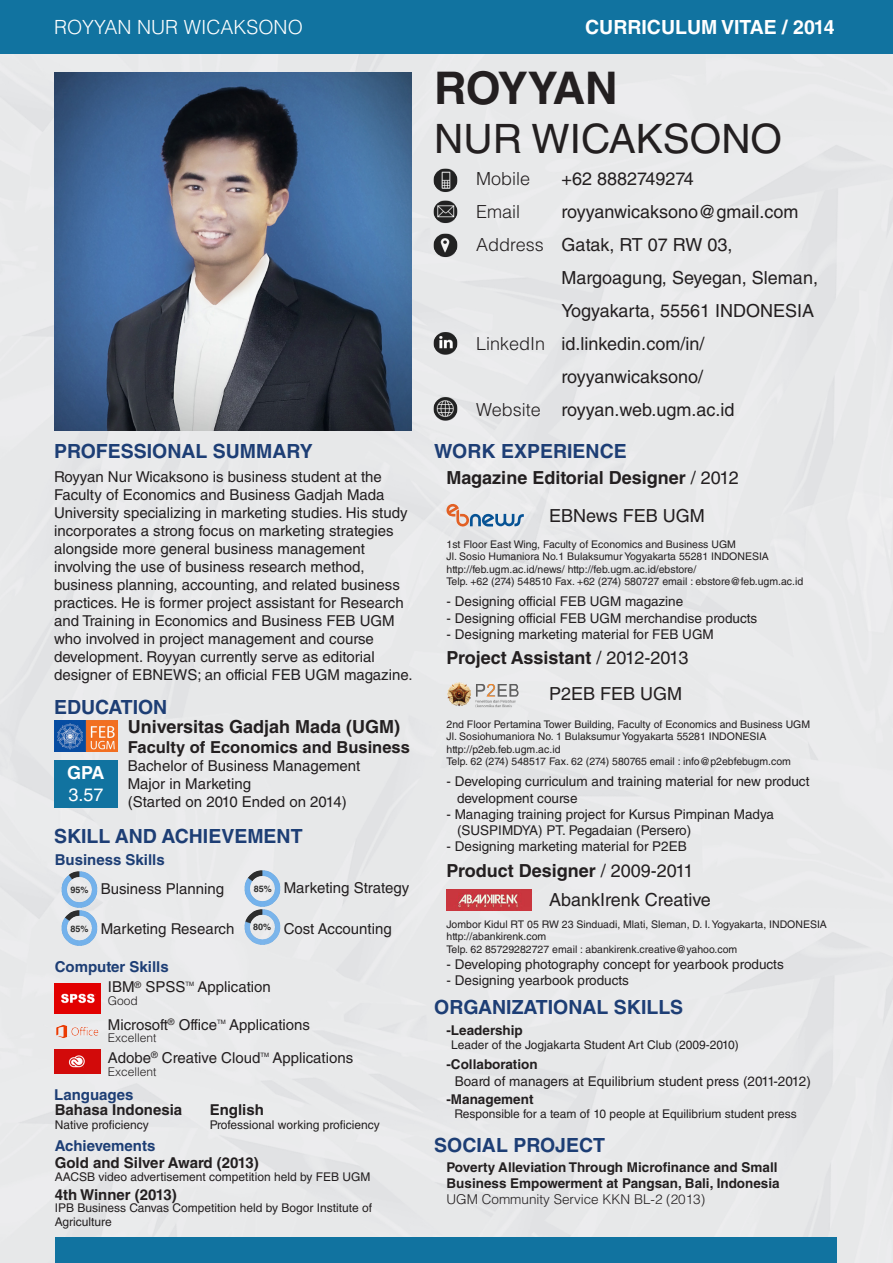
<style>
.page{position:relative;width:893px;height:1263px;background:#fff}
.page>*{position:absolute;margin:0;border:0;box-sizing:border-box;transform-origin:0 0}
.t1{font:700 45px "Helvetica LT Std";letter-spacing:-.02em;color:#231f20}
.t2{font:40.5px "Helvetica LT Std";color:#231f20}
.t3{font:700 19.5px "Helvetica LT Std";color:#1d3e75}
.t4{font:700 19.5px "Helvetica LT Std";color:#fff}
.t5{font:300 19.5px "Helvetica LT Std";color:#fff}
.t6{font:18px/33px "Helvetica LT Std";color:#231f20}
.t7{font:700 18px "Helvetica LT Std";color:#231f20}
.t8{font:300 18px "Helvetica LT Std";color:#231f20}
.t9{font:18px "Helvetica LT Std";color:#fff}
.t10{font:700 18px "Helvetica LT Std";color:#fff}
.t11{font:700 16.5px "Helvetica LT Std";color:#231f20}
.t12{font:15px/18px "Helvetica LT Std";color:#231f20}
.t13{font:700 15px "Helvetica LT Std";color:#231f20}
.t14{font:700 15px "Helvetica LT Std";color:#1d3e75}
.t15{font:13.5px/16.2px "Helvetica LT Std";color:#231f20}
.t16{font:700 13.5px/16.2px "Helvetica LT Std";color:#231f20}
.t17{font:300 13.5px "Helvetica LT Std";color:#231f20}
.t18{font:12px/14.4px "Helvetica LT Std";color:#231f20}
.t19{font:300 12px "Helvetica LT Std";color:#231f20}
.t20{font:10.5px/12.6px "Helvetica LT Std";color:#231f20}
.t21{font:700 9px "Helvetica LT Std";color:#2e2e2e}
.t22{font:6px "Helvetica LT Std";color:#231f20}
.s1{font-weight:400}
</style>
<div class="page">
<div style="left:0;top:53px;width:893px;height:1210px;background:#e8e9ea"></div>
<div style="left:0;top:0;width:893px;height:53px;background:#1173a0"></div>
<img style="left:54px;top:72px;width:358px;height:359px">
<div style="left:54px;top:761px;width:64px;height:47px;background:#1173a0"></div>
<img style="left:433px;top:168px;width:25px;height:24px">
<img style="left:433px;top:199px;width:25px;height:25px">
<img style="left:433px;top:233px;width:25px;height:24px">
<img style="left:433px;top:331px;width:25px;height:25px">
<img style="left:433px;top:397px;width:25px;height:25px">
<img style="left:59px;top:869px;width:42px;height:78px">
<img style="left:242px;top:868px;width:42px;height:78px">
<img style="left:55px;top:983px;width:46px;height:30px">
<img style="left:55px;top:1049px;width:46px;height:24px">
<img style="left:55px;top:1019px;width:46px;height:26px">
<img style="left:446px;top:890px;width:85px;height:20px">
<img style="left:446px;top:675px;width:73px;height:41px">
<svg style="left:446px;top:503px;width:78px;height:24px;background:#c1c2c9"></svg>
<div style="left:56px;top:1237px;width:781px;height:26px;background:#1173a0"></div>
<img style="left:55px;top:720px;width:63px;height:31px">
<p class="t5" style="left:54px;top:15px;width:250px">ROYYAN NUR WICAKSONO</p>
<p class="t4" style="left:585px;top:15px;width:251px">CURRICULUM VITAE / 2014</p>
<p class="t1" style="left:434px;top:61px;width:185px">ROYYAN</p>
<p class="t2" style="left:434px;top:115px;width:349px">NUR WICAKSONO</p>
<p class="t3" style="left:54px;top:439px;width:260px">PROFESSIONAL SUMMARY</p>
<p class="t12" style="left:54px;top:467px;width:360px">Royyan Nur Wicaksono is business student at the Faculty of Economics and Business Gadjah Mada University specializing in marketing studies. His study incorporates a strong focus on marketing strategies alongside more general business management involving the use of business research method, business planning, accounting, and related business practices. He is former project assistant for Research and Training in Economics and Business FEB UGM who involved in project management and course development. Royyan currently serve as editorial designer of EBNEWS; an official FEB UGM magazine.</p>
<p class="t3" style="left:54px;top:695px;width:115px">EDUCATION</p>
<p class="t10" style="left:67px;top:762px;width:39px">GPA</p>
<p class="t9" style="left:68px;top:784px;width:37px">3.57</p>
<p class="t7" style="left:128px;top:716px;width:274px">Universitas Gadjah Mada (UGM)</p>
<p class="t11" style="left:128px;top:737px;width:284px">Faculty of Economics and Business</p>
<p class="t12" style="left:128px;top:756px;width:234px">Bachelor of Business Management</p>
<p class="t12" style="left:128px;top:774px;width:125px">Major in Marketing</p>
<p class="t12" style="left:128px;top:792px;width:221px">(Started on 2010 Ended on 2014)</p>
<p class="t3" style="left:54px;top:824px;width:250px">SKILL AND ACHIEVEMENT</p>
<p class="t14" style="left:55px;top:850px;width:112px">Business Skills</p>
<p class="t12" style="left:101px;top:880px;width:125px">Business Planning</p>
<p class="t12" style="left:101px;top:920px;width:135px">Marketing Research</p>
<p class="t21" style="left:71px;top:884px;width:20px">95%</p>
<p class="t21" style="left:254px;top:883px;width:20px">85%</p>
<p class="t21" style="left:71px;top:923px;width:20px">85%</p>
<p class="t21" style="left:253px;top:921px;width:20px">80%</p>
<p class="t14" style="left:55px;top:957px;width:115px">Computer Skills</p>
<p class="t12" style="left:284px;top:879px;width:127px">Marketing Strategy</p>
<p class="t12" style="left:284px;top:919px;width:109px">Cost Accounting</p>
<p class="t12" style="left:108px;top:978px;width:79px">IBM<sup>®</sup> SPSS</p>
<p class="t22" style="left:185px;top:981px;width:10px">TM</p>
<p class="t12" style="left:198px;top:978px;width:75px">Application</p>
<p class="t19" style="left:108px;top:993px;width:32px">Good</p>
<p class="t12" style="left:108px;top:1015px;width:111px">Microsoft<sup>®</sup> Office</p>
<p class="t22" style="left:217px;top:1018px;width:10px">TM</p>
<p class="t12" style="left:229px;top:1015px;width:82px">Applications</p>
<p class="t19" style="left:108px;top:1030px;width:50px">Excellent</p>
<p class="t12" style="left:108px;top:1048px;width:154px">Adobe<sup>®</sup> Creative Cloud</p>
<p class="t22" style="left:260px;top:1051px;width:10px">TM</p>
<p class="t12" style="left:272px;top:1048px;width:82px">Applications</p>
<p class="t19" style="left:108px;top:1064px;width:50px">Excellent</p>
<p class="t14" style="left:54px;top:1085px;width:81px">Languages</p>
<p class="t13" style="left:55px;top:1100px;width:129px">Bahasa Indonesia</p>
<p class="t13" style="left:210px;top:1100px;width:56px">English</p>
<p class="t18" style="left:55px;top:1118px;width:96px">Native proficiency</p>
<p class="t18" style="left:210px;top:1118px;width:171px">Professional working proficiency</p>
<p class="t14" style="left:55px;top:1136px;width:102px">Achievements</p>
<p class="t13" style="left:55px;top:1154px;width:206px">Gold and Silver Award (2013)</p>
<p class="t18" style="left:55px;top:1170px;width:317px">AACSB video advertisement competition held by FEB UGM</p>
<p class="t13" style="left:55px;top:1186px;width:124px">4th Winner (2013)</p>
<p class="t18" style="left:55px;top:1200px;width:319px">IPB Business Canvas Competition held by Bogor Institute of<br>Agriculture</p>
<p class="t8" style="left:476px;top:168px;width:55px">Mobile</p>
<p class="t8" style="left:476px;top:201px;width:45px">Email</p>
<p class="t8" style="left:476px;top:234px;width:69px">Address</p>
<p class="t8" style="left:476px;top:333px;width:71px">LinkedIn</p>
<p class="t8" style="left:476px;top:399px;width:66px">Website</p>
<p class="t6" style="left:562px;top:162px;width:134px">+62 8882749274</p>
<p class="t6" style="left:562px;top:195px;width:238px">royyanwicaksono@gmail.com</p>
<p class="t6" style="left:562px;top:228px;width:258px">Gatak, RT 07 RW 03,<br>Margoagung, Seyegan, Sleman,<br>Yogyakarta, 55561 INDONESIA</p>
<p class="t6" style="left:562px;top:327px;width:144px">id.linkedin.com/in/ royyanwicaksono/</p>
<p class="t6" style="left:562px;top:393px;width:174px">royyan.web.ugm.ac.id</p>
<p class="t3" style="left:434px;top:439px;width:194px">WORK EXPERIENCE</p>
<p class="t7" style="left:446px;top:466px;width:294px">Magazine Editorial Designer <span class="s1">/ 2012</span></p>
<p class="t6" style="left:549px;top:499px;width:157px">EBNews FEB UGM</p>
<p class="t20" style="left:446px;top:537px;width:291px">1st Floor East Wing, Faculty of Economics and Business UGM</p>
<p class="t20" style="left:446px;top:550px;width:324px">Jl. Sosio Humaniora No.1 Bulaksumur Yogyakarta 55281 INDONESIA</p>
<p class="t20" style="left:446px;top:563px;width:251px">http://feb.ugm.ac.id/news/ http://feb.ugm.ac.id/ebstore/</p>
<p class="t20" style="left:446px;top:575px;width:358px">Telp. +62 (274) 548510 Fax. +62 (274) 580727 email : ebstore@feb.ugm.ac.id</p>
<p class="t15" style="left:446px;top:593px;width:238px">- Designing official FEB UGM magazine</p>
<p class="t15" style="left:446px;top:610px;width:312px">- Designing official FEB UGM merchandise products</p>
<p class="t15" style="left:446px;top:626px;width:269px">- Designing marketing material for FEB UGM</p>
<p class="t7" style="left:446px;top:646px;width:243px">Project Assistant <span class="s1">/ 2012-2013</span></p>
<p class="t6" style="left:549px;top:677px;width:135px">P2EB FEB UGM</p>
<p class="t20" style="left:446px;top:718px;width:365px">2nd Floor Pertamina Tower Building, Faculty of Economics and Business UGM</p>
<p class="t20" style="left:446px;top:730px;width:322px">Jl. Sosiohumaniora No. 1 Bulaksumur Yogyakarta 55281 INDONESIA</p>
<p class="t20" style="left:446px;top:743px;width:115px">http://p2eb.feb.ugm.ac.id</p>
<p class="t20" style="left:446px;top:755px;width:346px">Telp. 62 (274) 548517 Fax. 62 (274) 580765 email : info@p2ebfebugm.com</p>
<p class="t15" style="left:457px;top:774px;width:354px;text-indent:-10px">- Developing curriculum and training material for new product development course</p>
<p class="t15" style="left:457px;top:806px;width:319px;text-indent:-10px">- Managing training project for Kursus Pimpinan Madya (SUSPIMDYA) PT. Pegadaian (Persero)</p>
<p class="t15" style="left:446px;top:838px;width:242px">- Designing marketing material for P2EB</p>
<p class="t7" style="left:446px;top:860px;width:248px">Product Designer <span class="s1">/ 2009-2011</span></p>
<p class="t6" style="left:549px;top:883px;width:163px">AbankIrenk Creative</p>
<p class="t20" style="left:446px;top:918px;width:382px">Jombor Kidul RT 05 RW 23 Sinduadi, Mlati, Sleman, D. I. Yogyakarta, INDONESIA http://abankirenk.com</p>
<p class="t20" style="left:446px;top:943px;width:292px">Telp. 62 85729282727 email : abankirenk.creative@yahoo.com</p>
<p class="t15" style="left:446px;top:956px;width:339px">- Developing photography concept for yearbook products</p>
<p class="t15" style="left:446px;top:972px;width:184px">- Designing yearbook products</p>
<p class="t16" style="left:446px;top:1021px;width:78px">-Leadership</p>
<p class="t18" style="left:451px;top:1037px;width:289px">Leader of the Jogjakarta Student Art Club (2009-2010)</p>
<p class="t16" style="left:446px;top:1056px;width:93px">-Collaboration</p>
<p class="t15" style="left:455px;top:1073px;width:358px">Board of managers at Equilibrium student press (2011-2012)</p>
<p class="t16" style="left:446px;top:1091px;width:89px">-Management</p>
<p class="t18" style="left:454px;top:1107px;width:344px">Responsible for a team of 10 people at Equilibrium student press</p>
<p class="t3" style="left:434px;top:996px;width:250px">ORGANIZATIONAL SKILLS</p>
<p class="t3" style="left:434px;top:1133px;width:172px">SOCIAL PROJECT</p>
<p class="t16" style="left:446px;top:1159px;width:335px">Poverty Alleviation Through Microfinance and Small<br>Business Empowerment at Pangsan, Bali, Indonesia</p>
<p class="t17" style="left:446px;top:1191px;width:260px">UGM Community Service KKN BL-2 (2013)</p>
</div>
